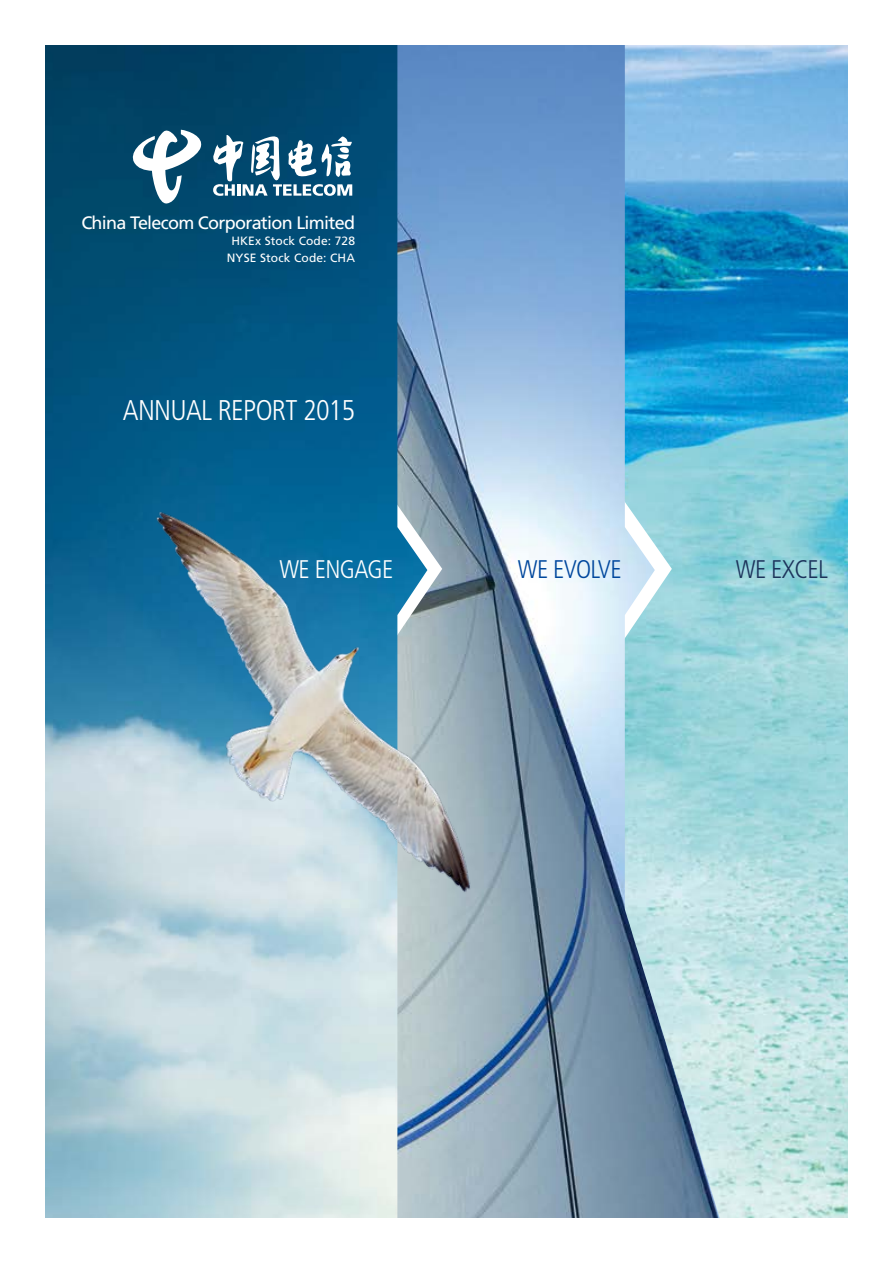
<style>
.page{position:relative;width:893px;height:1263px;background:#fff}
.page>*{position:absolute;margin:0;border:0;box-sizing:border-box;transform-origin:0 0}
.t1{font:300 condensed 28.5px "Frutiger LT Std";letter-spacing:-.025em;color:#fff}
.t2{font:300 condensed 25.5px "Frutiger LT Std";letter-spacing:-.025em;color:#fff}
.t3{font:300 condensed 25.5px "Frutiger LT Std";letter-spacing:-.025em;color:#00479d}
.t4{font:300 condensed 25.5px "Frutiger LT Std";letter-spacing:-.025em;color:#1c335b}
.t5{font:18px "Frutiger LT Std";letter-spacing:-.04em;color:#fff}
.t6{font:12px/16.5px "Frutiger LT Std";letter-spacing:.01em;color:#fff;text-align:center}
</style>
<div class="page">
<img style="left:733px;top:46px;width:114px;height:1171px">
<img style="left:427px;top:46px;width:306px;height:1171px">
<img style="left:46px;top:46px;width:381px;height:1171px">
<svg style="left:213px;top:134px;width:139px;height:62px"></svg>
<svg style="left:129px;top:128px;width:75px;height:77px"></svg>
<img style="left:146px;top:502px;width:339px;height:397px">
<h3 class="t5" style="left:81px;top:212px;width:275px">China Telecom Corporation Limited</h3>
<p class="t6" style="left:227px;top:233px;width:130px">HKEx Stock Code: 728<br>NYSE Stock Code: CHA</p>
<h1 class="t1" style="left:123px;top:394px;width:234px">ANNUAL REPORT 2015</h1>
<h2 class="t2" style="left:279px;top:555px;width:115px">WE ENGAGE</h2>
<h2 class="t3" style="left:518px;top:555px;width:106px">WE EVOLVE</h2>
<h2 class="t4" style="left:736px;top:555px;width:94px">WE EXCEL</h2>
</div>
